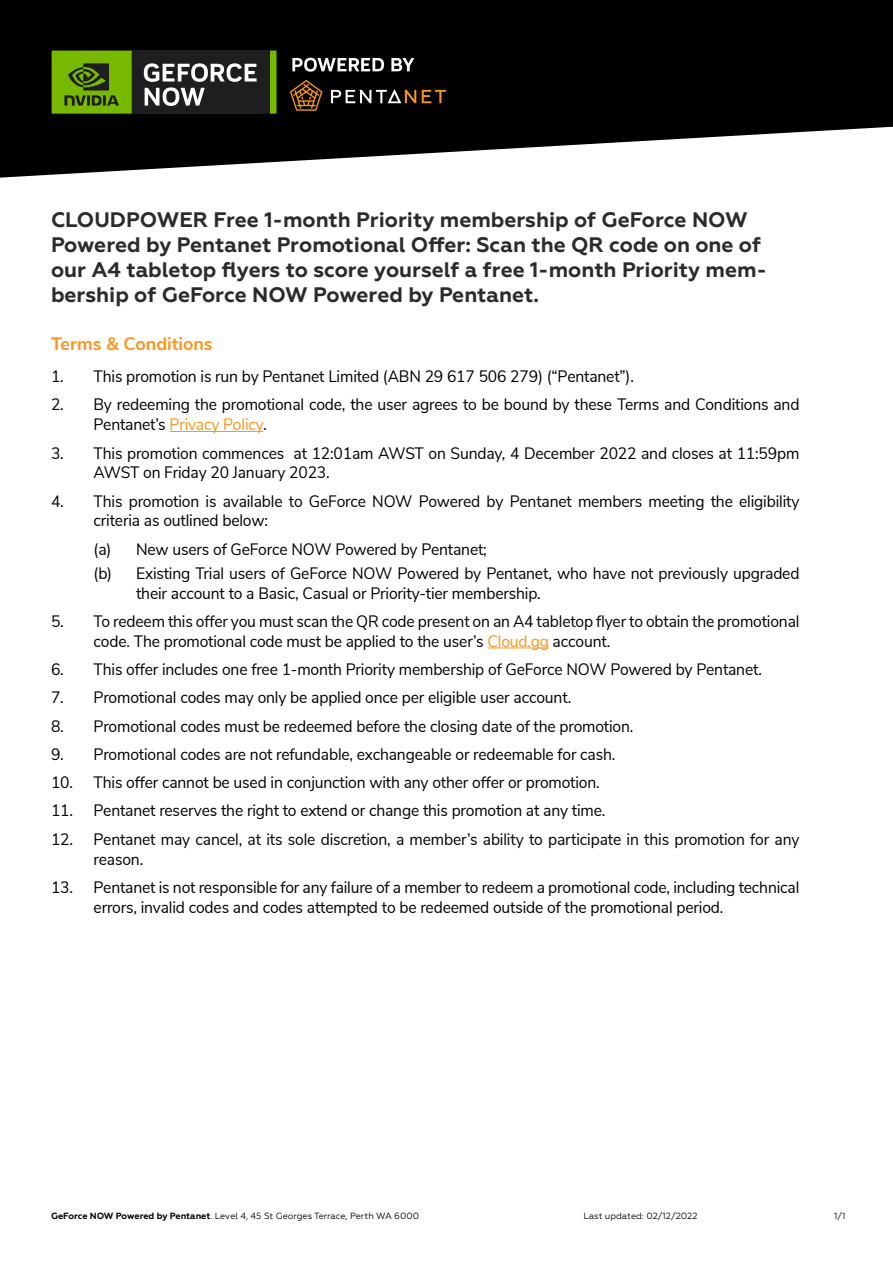
<style>
.page{position:relative;width:893px;height:1263px;background:#fff}
.page>*{position:absolute;margin:0;border:0;box-sizing:border-box;transform-origin:0 0}
.t1{font:700 21px/25.2px "Geometria";color:#2b2b2a}
.t2{font:700 18px "Nunito Sans";color:#f8951d}
.t3{font:16.5px/19.8px "Nunito Sans";letter-spacing:-.01em;color:#000;scale:.95 1}
.t4{font:9px "Geometria";color:#000}
.s1{color:#f8951d}
.s2{font-weight:700}
</style>
<div class="page">
<hr style="left:170px;top:431px;width:93px;height:1px;background:#f8951d">
<hr style="left:487px;top:647px;width:62px;height:1px;background:#f8951d">
<svg style="left:0;top:0;width:893px;height:178px;fill:#000"></svg>
<svg style="left:52px;top:51px;width:225px;height:63px"></svg>
<svg style="left:292px;top:58px;width:122px;height:14px"></svg>
<svg style="left:290px;top:80px;width:32px;height:31px"></svg>
<svg style="left:331px;top:89px;width:115px;height:14px"></svg>
<p class="t1" style="left:51px;top:207px;width:717px">CLOUDPOWER Free 1-month Priority membership of GeForce NOW Powered by Pentanet Promotional Offer: Scan the QR code on one of our A4 tabletop flyers to score yourself a free 1-month Priority mem&shy;bership of GeForce NOW Powered by Pentanet.</p>
<p class="t2" style="left:51px;top:330px;width:163px">Terms &amp; Conditions</p>
<p class="t3" style="left:51px;top:365px;width:615px">1. This promotion is run by Pentanet Limited (ABN 29 617 506 279) (“Pentanet”).</p>
<p class="t3" style="left:94px;top:394px;width:745px;text-indent:-43px">2. By redeeming the promotional code, the user agrees to be bound by these Terms and Conditions and<br>Pentanet’s <span class="s1">Privacy Policy</span>.</p>
<p class="t3" style="left:94px;top:442px;width:744px;text-indent:-43px">3. This promotion commences at 12:01am AWST on Sunday, 4 December 2022 and closes at 11:59pm<br>AWST on Friday 20 January 2023.</p>
<p class="t3" style="left:94px;top:490px;width:745px;text-indent:-43px">4. This promotion is available to GeForce NOW Powered by Pentanet members meeting the eligibility criteria as outlined below:</p>
<p class="t3" style="left:94px;top:536px;width:745px;line-height:24px">(a) New users of GeForce NOW Powered by Pentanet;<br>(b) Existing Trial users of GeForce NOW Powered by Pentanet, who have not previously upgraded</p>
<p class="t3" style="left:136px;top:582px;width:427px">their account to a Basic, Casual or Priority-tier membership.</p>
<p class="t3" style="left:94px;top:610px;width:744px;text-indent:-43px">5. To redeem this offer you must scan the QR code present on an A4 tabletop flyer to obtain the promotional code. The promotional code must be applied to the user’s <span class="s1">Cloud.gg</span> account.</p>
<p class="t3" style="left:51px;top:658px;width:750px">6. This offer includes one free 1-month Priority membership of GeForce NOW Powered by Pentanet.</p>
<p class="t3" style="left:51px;top:687px;width:549px">7. Promotional codes may only be applied once per eligible user account.</p>
<p class="t3" style="left:51px;top:715px;width:615px">8. Promotional codes must be redeemed before the closing date of the promotion.</p>
<p class="t3" style="left:51px;top:743px;width:596px">9. Promotional codes are not refundable, exchangeable or redeemable for cash.</p>
<p class="t3" style="left:51px;top:771px;width:579px">10. This offer cannot be used in conjunction with any other offer or promotion.</p>
<p class="t3" style="left:51px;top:800px;width:585px">11. Pentanet reserves the right to extend or change this promotion at any time.</p>
<p class="t3" style="left:94px;top:828px;width:745px;text-indent:-43px">12. Pentanet may cancel, at its sole discretion, a member’s ability to participate in this promotion for any reason.</p>
<p class="t3" style="left:94px;top:876px;width:744px;text-indent:-43px">13. Pentanet is not responsible for any failure of a member to redeem a promotional code, including technical errors, invalid codes and codes attempted to be redeemed outside of the promotional period.</p>
<p class="t4" style="left:51px;top:1210px;width:370px"><span class="s2">GeForce NOW Powered by Pentanet</span>. Level 4, 45 St Georges Terrace, Perth WA 6000</p>
<p class="t4" style="left:583px;top:1210px;width:116px">Last updated: 02/12/2022</p>
<p class="t4" style="left:834px;top:1210px;width:13px">1/1</p>
</div>
